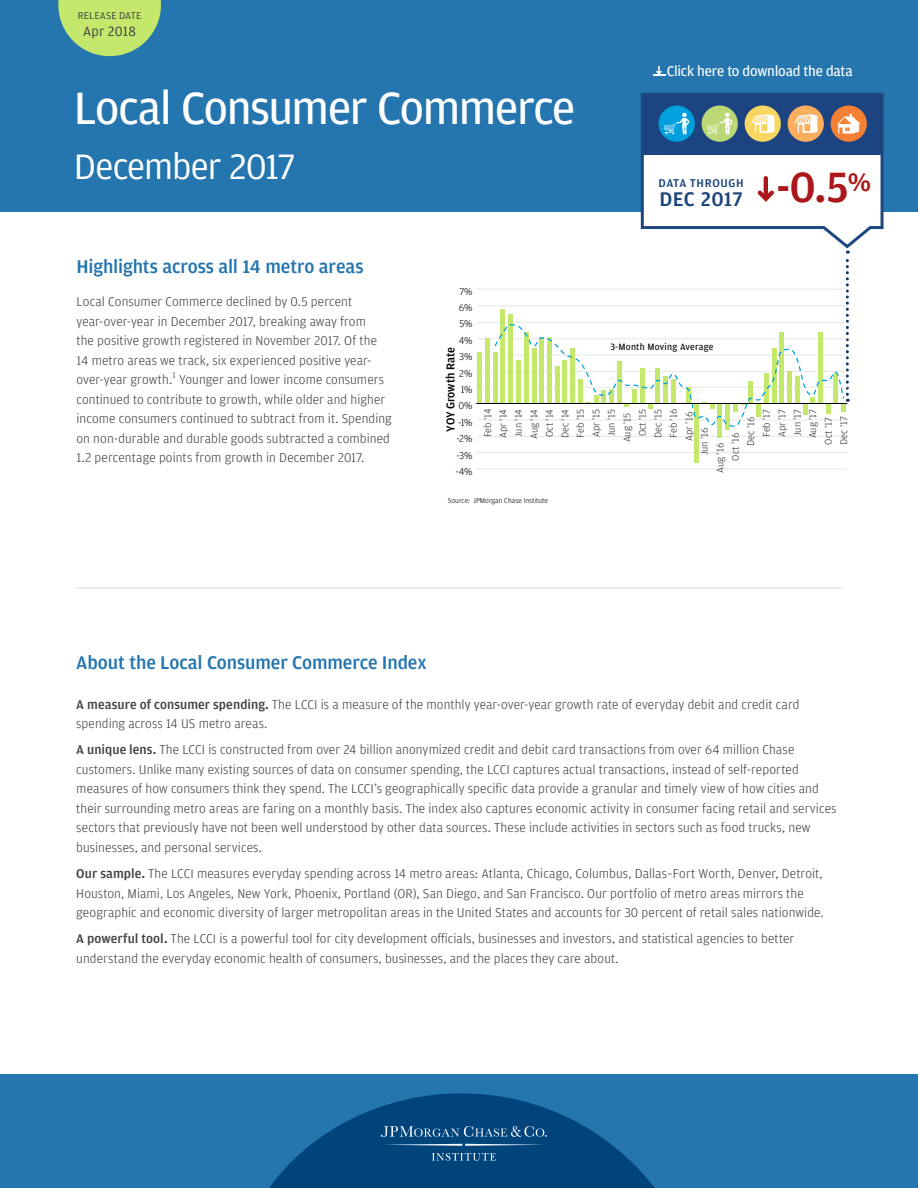
<style>
.page{position:relative;width:918px;height:1188px;background:#fff}
.page>*{position:absolute;margin:0;border:0;box-sizing:border-box;transform-origin:0 0}
.t1{font:48px "Amplitude";letter-spacing:-.03em;color:#fff}
.t2{font:37.5px "Amplitude";letter-spacing:-.03em;color:#fff}
.t3{font:500 21px "Amplitude";letter-spacing:.01em;color:#1c447a}
.t4{font:500 19.5px "Amplitude";letter-spacing:-.005em;color:#2575ae}
.t5{font:15px "Amplitude";letter-spacing:-.015em;color:#fff}
.t6{font:14.25px "Amplitude";letter-spacing:.015em;color:#414042}
.t7{font:300 13.5px/19.5px "Amplitude";letter-spacing:.005em;color:#414042}
.t8{font:500 12px "Amplitude";color:#000}
.t9{font:500 12px "Amplitude";letter-spacing:.05em;color:#1c447a}
.t10{font:300 10.5px "Amplitude";color:#000}
.t11{font:10.5px "Amplitude";letter-spacing:.01em;color:#414042}
.t12{font:300 10.35px/15.5px "Amplitude";color:#333;text-align:justify}
.t13{font:9.75px "Amplitude";letter-spacing:.025em;color:#000}
.t14{font:300 7.5px "Amplitude";color:#000}
.s1{font-weight:500}
</style>
<div class="page">
<div style="left:0;top:0;width:918px;height:212px;background:#2575ae"></div>
<svg style="left:58px;top:0;width:103px;height:56px"></svg>
<div style="left:0;top:1075px;width:918px;height:113px;background:#2575ae"></div>
<svg style="left:653px;top:66px;width:12px;height:10px"></svg>
<hr style="left:76px;top:587px;width:765px;height:1px;background:#ecedeb">
<hr style="left:476px;top:469px;width:371px;height:1px;background:#e6e6e6">
<hr style="left:476px;top:452px;width:371px;height:1px;background:#e6e6e6">
<hr style="left:476px;top:436px;width:371px;height:1px;background:#e6e6e6">
<hr style="left:476px;top:420px;width:371px;height:1px;background:#e6e6e6">
<hr style="left:476px;top:387px;width:371px;height:1px;background:#e6e6e6">
<hr style="left:476px;top:371px;width:371px;height:1px;background:#e6e6e6">
<hr style="left:476px;top:355px;width:371px;height:1px;background:#e6e6e6">
<hr style="left:476px;top:338px;width:371px;height:1px;background:#e6e6e6">
<hr style="left:476px;top:322px;width:371px;height:1px;background:#e6e6e6">
<hr style="left:476px;top:306px;width:371px;height:1px;background:#e6e6e6">
<hr style="left:476px;top:289px;width:371px;height:1px;background:#e6e6e6">
<hr style="left:478px;top:352px;width:4px;height:52px;background:#c4e86b">
<hr style="left:486px;top:339px;width:4px;height:65px;background:#c4e86b">
<div style="left:493px;top:352px;width:5px;height:52px;background:#c4e86b"></div>
<div style="left:694px;top:404px;width:5px;height:59px;background:#c4e86b"></div>
<hr style="left:718px;top:404px;width:4px;height:34px;background:#c4e86b">
<hr style="left:726px;top:404px;width:4px;height:26px;background:#c4e86b">
<svg style="left:494px;top:93px;width:390px;height:335px"></svg>
<hr style="left:476px;top:403px;width:371px;height:1px;background:#000">
<svg style="left:269px;top:1093px;width:386px;height:95px"></svg>
<p class="t11" style="left:78px;top:10px;width:65px">RELEASE DATE</p>
<p class="t6" style="left:83px;top:23px;width:54px">Apr 2018</p>
<h1 class="t1" style="left:74px;top:81px;width:503px">Local Consumer Commerce</h1>
<h2 class="t2" style="left:74px;top:145px;width:223px">December 2017</h2>
<p class="t5" style="left:667px;top:62px;width:188px">Click here to download the data</p>
<h3 class="t3" style="left:659px;top:188px;width:213px">DEC 2017 <sup>-0.5</sup><sup>%</sup></h3>
<p class="t9" style="left:659px;top:176px;width:86px">DATA THROUGH</p>
<h3 class="t4" style="left:77px;top:256px;width:289px">Highlights across all 14 metro areas</h3>
<p class="t7" style="left:77px;top:292px;width:317px">Local Consumer Commerce declined by 0.5 percent year-over-year in December 2017, breaking away from<br>the positive growth registered in November 2017. Of the 14 metro areas we track, six experienced positive year&shy;over-year growth.<sup>1</sup> Younger and lower income consumers continued to contribute to growth, while older and higher income consumers continued to subtract from it. Spending on non-durable and durable goods subtracted a combined 1.2 percentage points from growth in December 2017.</p>
<p class="t10" style="left:459px;top:285px;width:15px">7%</p>
<p class="t10" style="left:459px;top:302px;width:15px">6%</p>
<p class="t10" style="left:459px;top:318px;width:15px">5%</p>
<p class="t10" style="left:459px;top:334px;width:15px">4%</p>
<p class="t8" style="left:444px;top:432px;width:86px;rotate:-90deg">YOY Growth Rate</p>
<p class="t10" style="left:459px;top:351px;width:15px">3%</p>
<p class="t10" style="left:459px;top:367px;width:15px">2%</p>
<p class="t10" style="left:461px;top:384px;width:13px">1%</p>
<p class="t10" style="left:458px;top:400px;width:16px">0%</p>
<p class="t10" style="left:458px;top:417px;width:16px">-1%</p>
<p class="t10" style="left:457px;top:433px;width:17px">-2%</p>
<p class="t10" style="left:456px;top:449px;width:18px">-3%</p>
<p class="t10" style="left:456px;top:466px;width:18px">-4%</p>
<p class="t13" style="left:610px;top:342px;width:105px">3-Month Moving Average</p>
<p class="t12" style="left:480px;top:439px;width:32px;rotate:-90deg">Feb '14<br>Apr '14<br>Jun '14<br>Aug '14<br>Oct '14<br>Dec '14</p>
<p class="t12" style="left:774px;top:437px;width:30px;rotate:-90deg">Apr '17</p>
<p class="t12" style="left:790px;top:436px;width:29px;rotate:-90deg">Jun '17</p>
<p class="t12" style="left:805px;top:438px;width:31px;rotate:-90deg">Aug '17</p>
<p class="t12" style="left:821px;top:445px;width:29px;rotate:-90deg">Oct '17</p>
<p class="t12" style="left:743px;top:446px;width:31px;rotate:-90deg">Dec '16</p>
<p class="t12" style="left:759px;top:437px;width:30px;rotate:-90deg">Feb '17</p>
<p class="t12" style="left:573px;top:442px;width:35px;text-align:center;rotate:-90deg">Feb '15<br>Apr '15<br>Jun '15<br>Aug '15<br>Oct '15<br>Dec '15<br>Feb '16<br>Apr '16</p>
<p class="t12" style="left:697px;top:455px;width:30px;rotate:-90deg">Jun '16</p>
<p class="t12" style="left:836px;top:445px;width:30px;rotate:-90deg">Dec '17</p>
<p class="t12" style="left:712px;top:473px;width:32px;rotate:-90deg">Aug '16</p>
<p class="t12" style="left:728px;top:461px;width:29px;rotate:-90deg">Oct '16</p>
<p class="t14" style="left:448px;top:496px;width:102px">Source: JPMorgan Chase Institute</p>
<h3 class="t4" style="left:76px;top:652px;width:352px">About the Local Consumer Commerce Index</h3>
<p class="t7" style="left:76px;top:695px;width:725px"><span class="s1">A measure of consumer spending.</span> The LCCI is a measure of the monthly year-over-year growth rate of everyday debit and credit card spending across 14 US metro areas.</p>
<p class="t7" style="left:76px;top:740px;width:762px"><span class="s1">A unique lens.</span> The LCCI is constructed from over 24 billion anonymized credit and debit card transactions from over 64 million Chase customers. Unlike many existing sources of data on consumer spending, the LCCI captures actual transactions, instead of self-reported measures of how consumers think they spend. The LCCI’s geographically specific data provide a granular and timely view of how cities and their surrounding metro areas are faring on a monthly basis. The index also captures economic activity in consumer facing retail and services sectors that previously have not been well understood by other data sources. These include activities in sectors such as food trucks, new businesses, and personal services.</p>
<p class="t7" style="left:76px;top:864px;width:749px"><span class="s1">Our sample.</span> The LCCI measures everyday spending across 14 metro areas: Atlanta, Chicago, Columbus, Dallas–Fort Worth, Denver, Detroit,<br>Houston, Miami, Los Angeles, New York, Phoenix, Portland (OR), San Diego, and San Francisco. Our portfolio of metro areas mirrors the geographic and economic diversity of larger metropolitan areas in the United States and accounts for 30 percent of retail sales nationwide.</p>
<p class="t7" style="left:76px;top:929px;width:720px"><span class="s1">A powerful tool.</span> The LCCI is a powerful tool for city development officials, businesses and investors, and statistical agencies to better understand the everyday economic health of consumers, businesses, and the places they care about.</p>
</div>
